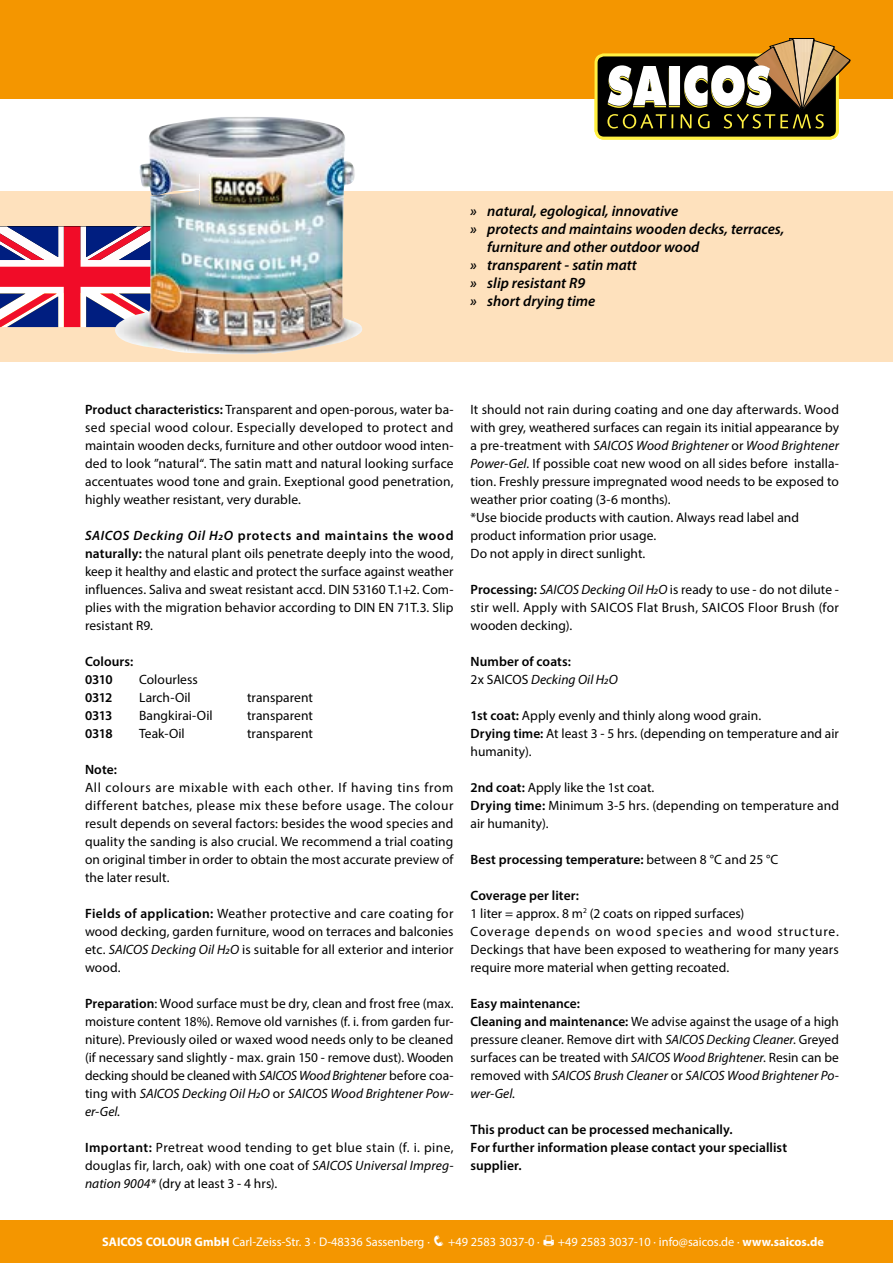
<style>
.page{position:relative;width:893px;height:1263px;background:#fff}
.page>*{position:absolute;margin:0;border:0;box-sizing:border-box;transform-origin:0 0}
.t1{font:italic 600 15px "Myriad Pro";color:#000}
.t2{font:13.5px/18px "Myriad Pro";letter-spacing:.005em;color:#000;text-align:justify}
.t3{font:600 13.5px/18px "Myriad Pro";letter-spacing:.005em;color:#000}
.t4{font:12.45px "Myriad Pro";color:#fff}
.s1{font-weight:600}
.s2{font-weight:600;font-style:italic}
.s3{font-style:italic}
.s4{font-weight:400}
.s5{font-weight:400;font-style:italic}
.s6{font-weight:700}
</style>
<div class="page">
<div style="left:0;top:191px;width:893px;height:170px;background:#fee1bd"></div>
<div style="left:0;top:0;width:893px;height:99px;background:#f49600"></div>
<div style="left:596px;top:55px;width:241px;height:83px;background:#000;border-radius:8px"></div>
<div style="left:594px;top:53px;width:245px;height:87px;border:3px solid #fff042;border-radius:8px"></div>
<svg style="left:607px;top:38px;width:243px;height:91px"></svg>
<div style="left:0;top:1220px;width:893px;height:43px;background:#f49600"></div>
<svg style="left:0;top:226px;width:111px;height:101px"></svg>
<img style="left:111px;top:117px;width:251px;height:237px">
<p class="t1" style="left:470px;top:201px;width:209px">» natural, egological, innovative</p>
<p class="t1" style="left:470px;top:219px;width:315px">» protects and maintains wooden decks, terraces,</p>
<p class="t1" style="left:487px;top:237px;width:214px">furniture and other outdoor wood</p>
<p class="t1" style="left:470px;top:255px;width:168px">» transparent - satin matt</p>
<p class="t1" style="left:470px;top:273px;width:117px">» slip resistant R9</p>
<p class="t1" style="left:470px;top:291px;width:127px">» short drying time</p>
<p class="t2" style="left:85px;top:400px;width:370px"><span class="s1">Product characteristics:</span> Transparent and open-porous, water ba&shy;sed special wood colour. Especially developed to protect and maintain wooden decks, furniture and other outdoor wood inten&shy;ded to look ”natural“. The satin matt and natural looking surface accentuates wood tone and grain. Exeptional good penetration, highly weather resistant, very durable.</p>
<p class="t2" style="left:85px;top:526px;width:370px"><span class="s2">SAICOS Decking Oil H2O</span> <span class="s1">protects and maintains the wood naturally:</span> the natural plant oils penetrate deeply into the wood, keep it healthy and elastic and protect the surface against weather influences. Saliva and sweat resistant accd. DIN 53160 T.1+2. Com&shy;plies with the migration behavior according to DIN EN 71T.3. Slip resistant R9.</p>
<p class="t3" style="left:85px;top:652px;width:50px">Colours:<br>0310</p>
<p class="t2" style="left:139px;top:670px;width:60px">Colourless</p>
<p class="t3" style="left:85px;top:688px;width:29px">0312</p>
<p class="t2" style="left:139px;top:688px;width:53px">Larch-Oil</p>
<p class="t2" style="left:247px;top:688px;width:67px">transparent</p>
<p class="t3" style="left:85px;top:706px;width:29px">0313</p>
<p class="t2" style="left:139px;top:706px;width:75px">Bangkirai-Oil</p>
<p class="t2" style="left:247px;top:706px;width:67px">transparent</p>
<p class="t3" style="left:85px;top:724px;width:29px">0318</p>
<p class="t2" style="left:139px;top:724px;width:47px">Teak-Oil</p>
<p class="t2" style="left:247px;top:724px;width:67px">transparent</p>
<p class="t3" style="left:85px;top:760px;width:33px">Note:</p>
<p class="t2" style="left:85px;top:778px;width:370px">All colours are mixable with each other. If having tins from different batches, please mix these before usage. The colour result depends on several factors: besides the wood species and quality the sanding is also crucial. We recommend a trial coating on original timber in order to obtain the most accurate preview of the later result.</p>
<p class="t2" style="left:85px;top:904px;width:370px"><span class="s1">Fields of application:</span> Weather protective and care coating for wood decking, garden furniture, wood on terraces and balconies etc. <span class="s3">SAICOS Decking Oil H2O</span> is suitable for all exterior and interior wood.</p>
<p class="t2" style="left:85px;top:994px;width:370px"><span class="s1">Preparation</span>: Wood surface must be dry, clean and frost free (max. moisture content 18%). Remove old varnishes (f. i. from garden fur&shy;niture). Previously oiled or waxed wood needs only to be cleaned (if necessary sand slightly - max. grain 150 - remove dust). Wooden decking should be cleaned with <span class="s3">SAICOS Wood Brightener</span> before coa&shy;ting with <span class="s3">SAICOS Decking Oil H2O</span> or <span class="s3">SAICOS Wood Brightener Pow&shy;er-Gel.</span></p>
<p class="t2" style="left:85px;top:1138px;width:370px"><span class="s1">Important:</span> Pretreat wood tending to get blue stain (f. i. pine, douglas fir, larch, oak) with one coat of <span class="s3">SAICOS Universal Impreg&shy;nation 9004*</span> (dry at least 3 - 4 hrs).</p>
<p class="t2" style="left:470px;top:400px;width:370px;text-align:left">It should not rain during coating and one day afterwards. Wood with grey, weathered surfaces can regain its initial appearance by a pre-treatment with <span class="s3">SAICOS Wood Brightener</span> or <span class="s3">Wood Brightener Power-Gel.</span> If possible coat new wood on all sides before installa&shy;tion. Freshly pressure impregnated wood needs to be exposed to weather prior coating (3-6 months).<br>*Use biocide products with caution. Always read label and product information prior usage.<br>Do not apply in direct sunlight.</p>
<p class="t2" style="left:470px;top:580px;width:370px"><span class="s1">Processing:</span> <span class="s3">SAICOS Decking Oil H2O</span> is ready to use - do not dilute - stir well. Apply with SAICOS Flat Brush, SAICOS Floor Brush (for wooden decking).</p>
<p class="t3" style="left:470px;top:652px;width:149px">Number of coats:<br><span class="s4">2x SAICOS</span> <span class="s5">Decking Oil H2O</span></p>
<p class="t2" style="left:470px;top:706px;width:370px;text-align:left"><span class="s1">1st coat:</span> Apply evenly and thinly along wood grain.<br><span class="s1">Drying time:</span> At least 3 - 5 hrs. (depending on temperature and air humanity).</p>
<p class="t2" style="left:470px;top:778px;width:370px;text-align:left"><span class="s1">2nd coat:</span> Apply like the 1st coat.<br><span class="s1">Drying time:</span> Minimum 3-5 hrs. (depending on temperature and air humanity).</p>
<p class="t3" style="left:470px;top:850px;width:309px">Best processing temperature: <span class="s4">between 8 °C and 25 °C</span></p>
<p class="t2" style="left:470px;top:886px;width:370px;text-align:left"><span class="s1">Coverage per liter:<br></span>1 liter = approx. 8 m<sup>2</sup> (2 coats on ripped surfaces)<br>Coverage depends on wood species and wood structure.<br>Deckings that have been exposed to weathering for many years require more material when getting recoated.</p>
<p class="t2" style="left:470px;top:994px;width:370px;text-align:left"><span class="s1">Easy maintenance:<br>Cleaning and maintenance:</span> We advise against the usage of a high pressure cleaner. Remove dirt with <span class="s3">SAICOS Decking Cleaner</span>. Greyed surfaces can be treated with <span class="s3">SAICOS Wood Brightener</span>. Resin can be removed with <span class="s3">SAICOS Brush Cleaner</span> or <span class="s3">SAICOS Wood Brightener Po&shy;wer-Gel.</span></p>
<p class="t3" style="left:470px;top:1120px;width:318px">This product can be processed mechanically.<br>For further information please contact your speciallist supplier.</p>
<p class="t4" style="left:102px;top:1234px;width:439px"><span class="s6">SAICOS COLOUR GmbH</span> Carl-Zeiss-Str. 3 · D-48336 Sassenberg · ❑ +49 2583 3037-0 ·</p>
<p class="t4" style="left:558px;top:1234px;width:267px">+49 2583 3037-10 · info@saicos.de · <span class="s6">www.saicos.de</span></p>
</div>
